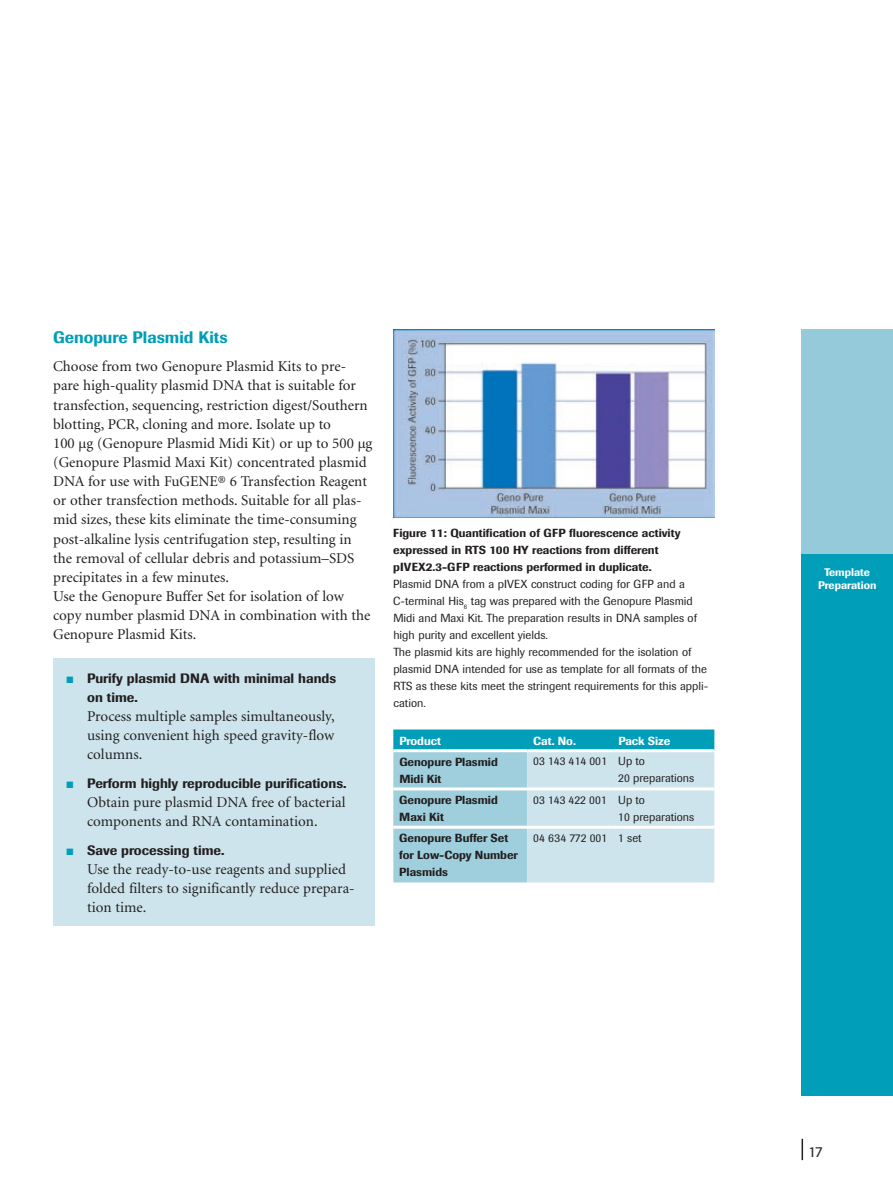
<style>
.page{position:relative;width:893px;height:1191px;background:#fff}
.page>*{position:absolute;margin:0;border:0;box-sizing:border-box;transform-origin:0 0}
.t1{font:500 16.5px "Imago";color:#009eb8}
.t2{font:15px/19.2px "Minion";color:#231f20}
.t3{font:15px "Imago";color:#231f20}
.t4{font:500 13.5px/19.2px "Imago";color:#231f20}
.t5{font:11.7px/17px "Imago";color:#231f20}
.t6{font:500 11.7px/17px "Imago";color:#231f20}
.t7{font:500 11.7px "Imago";color:#fff}
.t8{font:500 10.8px/13.2px "Imago";color:#fff;text-align:center}
</style>
<div class="page">
<hr style="left:801px;top:1138px;width:2px;height:22px;background:#231f20">
<div style="left:801px;top:330px;width:92px;height:765px;background:#94cad9"></div>
<div style="left:801px;top:554px;width:92px;height:541px;background:#009eb8"></div>
<div style="left:53px;top:658px;width:321px;height:268px;background:#cde4ec"></div>
<svg style="left:393px;top:729px;width:321px;height:153px;background:#a1d3df"></svg>
<hr style="left:393px;top:749px;width:134px;height:3px;background:#fff">
<hr style="left:527px;top:749px;width:85px;height:3px;background:#fff">
<hr style="left:612px;top:749px;width:102px;height:3px;background:#fff">
<hr style="left:393px;top:787px;width:134px;height:3px;background:#fff">
<hr style="left:527px;top:787px;width:85px;height:3px;background:#fff">
<hr style="left:612px;top:787px;width:102px;height:3px;background:#fff">
<hr style="left:393px;top:825px;width:134px;height:3px;background:#fff">
<hr style="left:527px;top:825px;width:85px;height:3px;background:#fff">
<hr style="left:612px;top:825px;width:102px;height:3px;background:#fff">
<img style="left:393px;top:330px;width:322px;height:187px">
<p class="t1" style="left:53px;top:327px;width:176px">Genopure Plasmid Kits</p>
<p class="t2" style="left:53px;top:357px;width:321px">Choose from two Genopure Plasmid Kits to pre&shy;pare high-quality plasmid DNA that is suitable for transfection, sequencing, restriction digest/Southern blotting, PCR, cloning and more. Isolate up to<br>100 µg (Genopure Plasmid Midi Kit) or up to 500 µg (Genopure Plasmid Maxi Kit) concentrated plasmid DNA for use with FuGENE® 6 Transfection Reagent or other transfection methods. Suitable for all plas&shy;mid sizes, these kits eliminate the time-consuming post-alkaline lysis centrifugation step, resulting in the removal of cellular debris and potassium–SDS precipitates in a few minutes.<br>Use the Genopure Buffer Set for isolation of low copy number plasmid DNA in combination with the Genopure Plasmid Kits.</p>
<p class="t4" style="left:87px;top:668px;width:251px">Purify plasmid DNA with minimal hands on time.</p>
<p class="t2" style="left:87px;top:707px;width:249px;text-align:justify">Process multiple samples simultaneously, using convenient high speed gravity-flow columns.</p>
<p class="t4" style="left:87px;top:773px;width:261px">Perform highly reproducible purifications.</p>
<p class="t2" style="left:87px;top:793px;width:260px">Obtain pure plasmid DNA free of bacterial components and RNA contamination.</p>
<p class="t4" style="left:87px;top:840px;width:139px">Save processing time.</p>
<p class="t2" style="left:87px;top:860px;width:269px">Use the ready-to-use reagents and supplied folded filters to significantly reduce prepara&shy;tion time.</p>
<p class="t6" style="left:393px;top:524px;width:289px">Figure 11: Quantification of GFP fluorescence activity expressed in RTS 100 HY reactions from different pIVEX2.3-GFP reactions performed in duplicate.</p>
<p class="t5" style="left:393px;top:575px;width:317px">Plasmid DNA from a pIVEX construct coding for GFP and a C-terminal His<sub>6</sub> tag was prepared with the Genopure Plasmid Midi and Maxi Kit. The preparation results in DNA samples of high purity and excellent yields.<br>The plasmid kits are highly recommended for the isolation of plasmid DNA intended for use as template for all formats of the RTS as these kits meet the stringent requirements for this appli&shy;cation.</p>
<p class="t7" style="left:399px;top:733px;width:43px">Product</p>
<p class="t7" style="left:533px;top:733px;width:44px">Cat. No.</p>
<p class="t7" style="left:618px;top:733px;width:54px">Pack Size</p>
<p class="t6" style="left:399px;top:753px;width:100px">Genopure Plasmid<br>Midi Kit</p>
<p class="t5" style="left:618px;top:753px;width:78px;text-indent:-85px">03 143 414 001 Up to<br>20 preparations</p>
<p class="t6" style="left:399px;top:791px;width:100px">Genopure Plasmid<br>Maxi Kit</p>
<p class="t5" style="left:618px;top:791px;width:78px;text-indent:-85px">03 143 422 001 Up to<br>10 preparations</p>
<p class="t6" style="left:399px;top:829px;width:120px">Genopure Buffer Set for Low-Copy Number<br>Plasmids</p>
<p class="t5" style="left:533px;top:829px;width:110px">04 634 772 001 1 set</p>
<p class="t8" style="left:818px;top:565px;width:60px">Template<br>Preparation</p>
<p class="t3" style="left:808px;top:1143px;width:16px">17</p>
</div>
